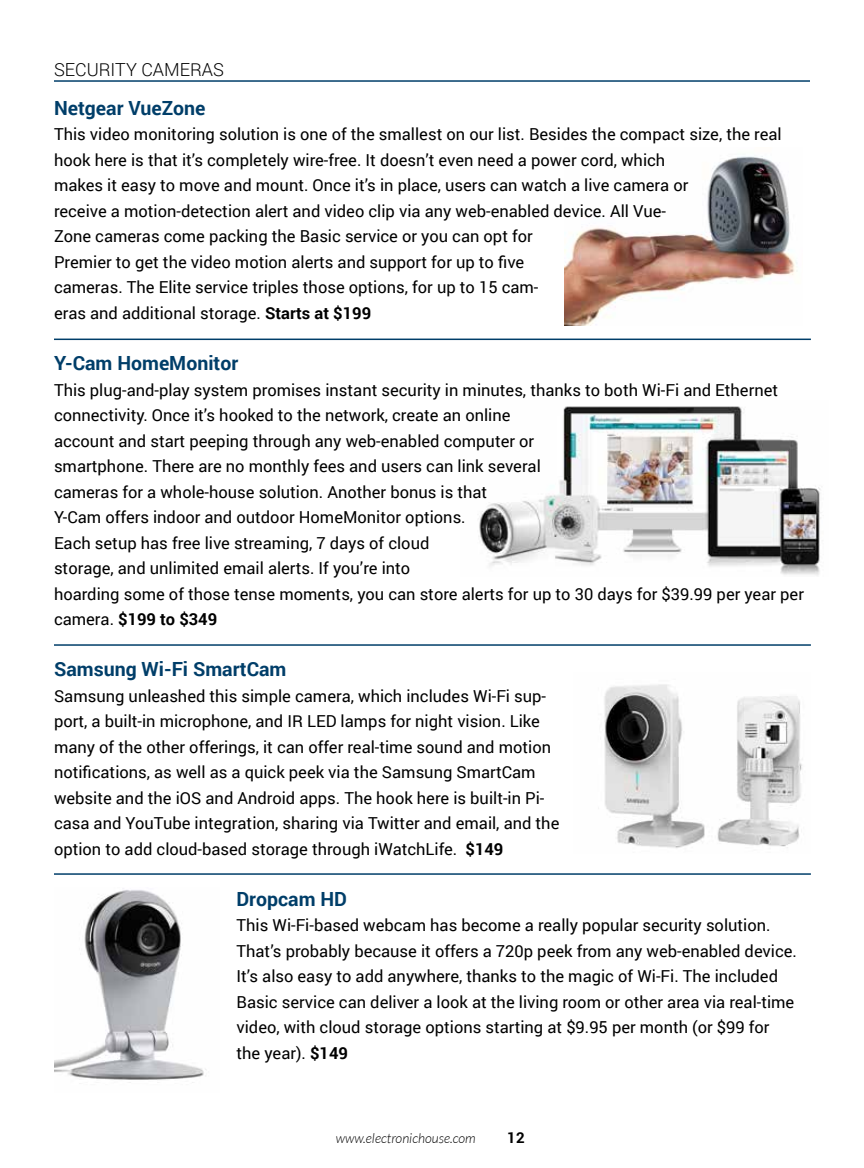
<style>
.page{position:relative;width:864px;height:1168px;background:#fff}
.page>*{position:absolute;margin:0;border:0;box-sizing:border-box;transform-origin:0 0}
.t1{font:700 19.5px "Roboto";color:#003e69}
.t2{font:300 18px "Roboto";color:#000}
.t3{font:16.5px/25.5px "Roboto";color:#000}
.t4{font:700 15px "Roboto";color:#000}
.t5{font:italic 300 13.5px "Lato";color:#000}
.s1{font-weight:700}
</style>
<div class="page">
<hr style="left:54px;top:80px;width:756px;height:2px;background:#003e69">
<img style="left:478px;top:406px;width:343px;height:170px">
<img style="left:565px;top:156px;width:232px;height:170px">
<hr style="left:54px;top:338px;width:757px;height:2px;background:#003e69">
<img style="left:54px;top:888px;width:152px;height:195px">
<img style="left:600px;top:684px;width:202px;height:164px">
<hr style="left:54px;top:873px;width:757px;height:2px;background:#003e69">
<hr style="left:54px;top:644px;width:757px;height:2px;background:#003e69">
<p class="t2" style="left:54px;top:57px;width:172px">SECURITY CAMERAS</p>
<p class="t1" style="left:54px;top:94px;width:153px">Netgear VueZone</p>
<p class="t3" style="left:54px;top:121px;width:729px">This video monitoring solution is one of the smallest on our list. Besides the compact size, the real hook here is that it’s completely wire-free. It doesn’t even need a power cord, which<br>makes it easy to move and mount. Once it’s in place, users can watch a live camera or<br>receive a motion-detection alert and video clip via any web-enabled device. All Vue-<br>Zone cameras come packing the Basic service or you can opt for<br>Premier to get the video motion alerts and support for up to five<br>cameras. The Elite service triples those options, for up to 15 cam-<br>eras and additional storage. <span class="s1">Starts at $199</span></p>
<p class="t1" style="left:54px;top:349px;width:186px">Y-Cam HomeMonitor</p>
<p class="t3" style="left:54px;top:376px;width:751px">This plug-and-play system promises instant security in minutes, thanks to both Wi-Fi and Ethernet connectivity. Once it’s hooked to the network, create an online<br>account and start peeping through any web-enabled computer or<br>smartphone. There are no monthly fees and users can link several<br>cameras for a whole-house solution. Another bonus is that<br>Y-Cam offers indoor and outdoor HomeMonitor options.<br>Each setup has free live streaming, 7 days of cloud<br>storage, and unlimited email alerts. If you’re into<br>hoarding some of those tense moments, you can store alerts for up to 30 days for $39.99 per year per camera. <span class="s1">$199 to $349</span></p>
<p class="t1" style="left:54px;top:655px;width:234px">Samsung Wi-Fi SmartCam</p>
<p class="t3" style="left:54px;top:682px;width:507px">Samsung unleashed this simple camera, which includes Wi-Fi sup&shy;port, a built-in microphone, and IR LED lamps for night vision. Like many of the other offerings, it can offer real-time sound and motion notifications, as well as a quick peek via the Samsung SmartCam website and the iOS and Android apps. The hook here is built-in Pi&shy;casa and YouTube integration, sharing via Twitter and email, and the option to add cloud-based storage through iWatchLife. <span class="s1">$149</span></p>
<p class="t1" style="left:237px;top:885px;width:112px">Dropcam HD</p>
<p class="t3" style="left:237px;top:912px;width:562px">This Wi-Fi-based webcam has become a really popular security solution.<br>That’s probably because it offers a 720p peek from any web-enabled device.<br>It’s also easy to add anywhere, thanks to the magic of Wi-Fi. The included Basic service can deliver a look at the living room or other area via real-time video, with cloud storage options starting at $9.95 per month (or $99 for the year). <span class="s1">$149</span></p>
<p class="t5" style="left:336px;top:1130px;width:141px">www.electronichouse.com</p>
<p class="t4" style="left:507px;top:1126px;width:19px">12</p>
</div>
